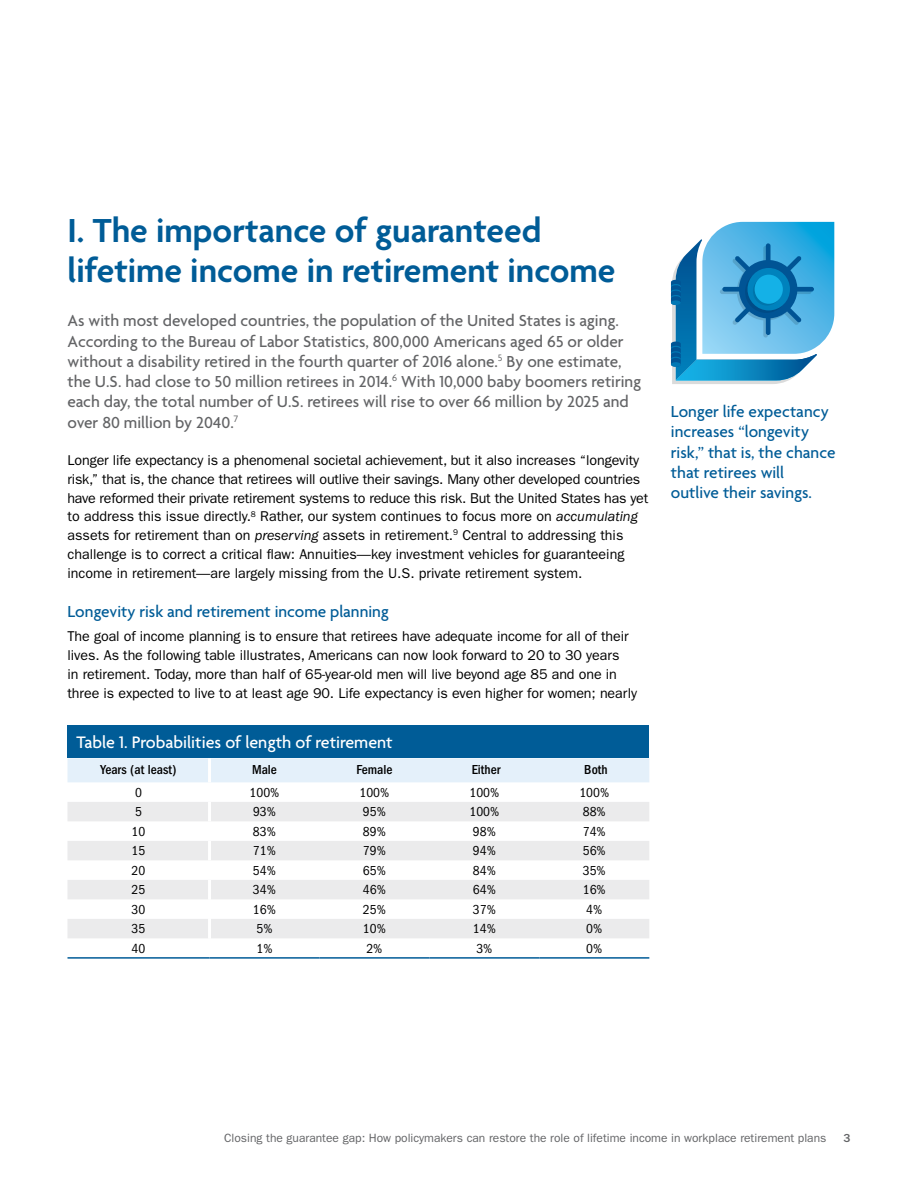
<style>
.page{position:relative;width:918px;height:1188px;background:#fff}
.page>*{position:absolute;margin:0;border:0;box-sizing:border-box;transform-origin:0 0}
.t1{font:600 36px/40.5px "Agenda";color:#005c97}
.t2{font:500 18px "Agenda";color:#fff}
.t3{font:500 17.25px/20.2px "Agenda";color:#636466}
.t4{font:500 17.25px/20.2px "Agenda";color:#005c97}
.t5{font:14.25px/18.8px "ITC Franklin Gothic Std";letter-spacing:-.005em;color:#000}
.t6{font:condensed 13.5px "ITC Franklin Gothic Std";color:#000}
.t7{font:500 condensed 13.5px "ITC Franklin Gothic Std";color:#000}
.t8{font:12px "ITC Franklin Gothic Std";color:#636466}
.t9{font:500 12px "ITC Franklin Gothic Std";color:#636466}
.s1{font-style:italic}
</style>
<div class="page">
<svg style="left:671px;top:221px;width:164px;height:163px"></svg>
<div style="left:671px;top:362px;width:10px;height:5px;background:#0078b5;border-radius:50%"></div>
<div style="left:68px;top:725px;width:581px;height:33px;background:#005c97"></div>
<div style="left:68px;top:758px;width:581px;height:24px;background:#e4f0fa"></div>
<svg style="left:68px;top:802px;width:581px;height:136px;fill:#ebebec"></svg>
<hr style="left:208px;top:758px;width:3px;height:24px;background:#fff">
<hr style="left:208px;top:802px;width:3px;height:19px;background:#fff">
<hr style="left:208px;top:841px;width:3px;height:19px;background:#fff">
<hr style="left:208px;top:880px;width:3px;height:19px;background:#fff">
<hr style="left:208px;top:899px;width:3px;height:20px;background:#fff">
<hr style="left:208px;top:919px;width:3px;height:19px;background:#fff">
<hr style="left:68px;top:957px;width:142px;height:2px;background:#005c97">
<hr style="left:210px;top:957px;width:109px;height:2px;background:#005c97">
<hr style="left:319px;top:957px;width:110px;height:2px;background:#005c97">
<hr style="left:429px;top:957px;width:110px;height:2px;background:#005c97">
<hr style="left:539px;top:957px;width:110px;height:2px;background:#005c97">
<h1 class="t1" style="left:68px;top:212px;width:550px">I. The importance of guaranteed lifetime income in retirement income</h1>
<p class="t3" style="left:67px;top:312px;width:575px">As with most developed countries, the population of the United States is aging.<br>According to the Bureau of Labor Statistics, 800,000 Americans aged 65 or older without a disability retired in the fourth quarter of 2016 alone.<sup>5</sup> By one estimate, the U.S. had close to 50 million retirees in 2014.<sup>6</sup> With 10,000 baby boomers retiring each day, the total number of U.S. retirees will rise to over 66 million by 2025 and over 80 million by 2040.<sup>7</sup></p>
<p class="t5" style="left:67px;top:451px;width:582px">Longer life expectancy is a phenomenal societal achievement, but it also increases “longevity risk,” that is, the chance that retirees will outlive their savings. Many other developed countries have reformed their private retirement systems to reduce this risk. But the United States has yet to address this issue directly.<sup>8</sup> Rather, our system continues to focus more on <span class="s1">accumulating </span>assets for retirement than on <span class="s1">preserving</span> assets in retirement.<sup>9</sup> Central to addressing this challenge is to correct a critical flaw: Annuities—key investment vehicles for guaranteeing income in retirement—are largely missing from the U.S. private retirement system.</p>
<p class="t4" style="left:68px;top:602px;width:323px">Longevity risk and retirement income planning</p>
<p class="t5" style="left:68px;top:627px;width:571px">The goal of income planning is to ensure that retirees have adequate income for all of their lives. As the following table illustrates, Americans can now look forward to 20 to 30 years<br>in retirement. Today, more than half of 65-year-old men will live beyond age 85 and one in three is expected to live to at least age 90. Life expectancy is even higher for women; nearly</p>
<p class="t2" style="left:76px;top:733px;width:318px">Table 1. Probabilities of length of retirement</p>
<p class="t7" style="left:101px;top:762px;width:77px">Years (at least)</p>
<p class="t7" style="left:252px;top:762px;width:26px">Male</p>
<p class="t7" style="left:356px;top:762px;width:38px">Female</p>
<p class="t7" style="left:472px;top:762px;width:30px">Either</p>
<p class="t7" style="left:584px;top:762px;width:25px">Both</p>
<p class="t6" style="left:135px;top:785px;width:8px">0</p>
<p class="t6" style="left:250px;top:785px;width:31px">100%</p>
<p class="t6" style="left:360px;top:785px;width:31px">100%</p>
<p class="t6" style="left:469px;top:785px;width:31px">100%</p>
<p class="t6" style="left:579px;top:785px;width:31px">100%</p>
<p class="t6" style="left:135px;top:804px;width:8px">5</p>
<p class="t6" style="left:253px;top:804px;width:24px">93%</p>
<p class="t6" style="left:363px;top:804px;width:24px">95%</p>
<p class="t6" style="left:469px;top:804px;width:31px">100%</p>
<p class="t6" style="left:583px;top:804px;width:24px">88%</p>
<p class="t6" style="left:132px;top:824px;width:15px">10</p>
<p class="t6" style="left:253px;top:824px;width:24px">83%</p>
<p class="t6" style="left:363px;top:824px;width:24px">89%</p>
<p class="t6" style="left:473px;top:824px;width:24px">98%</p>
<p class="t6" style="left:583px;top:824px;width:24px">74%</p>
<p class="t6" style="left:132px;top:843px;width:15px">15</p>
<p class="t6" style="left:253px;top:843px;width:24px">71%</p>
<p class="t6" style="left:363px;top:843px;width:24px">79%</p>
<p class="t6" style="left:473px;top:843px;width:24px">94%</p>
<p class="t6" style="left:583px;top:843px;width:24px">56%</p>
<p class="t6" style="left:132px;top:863px;width:15px">20</p>
<p class="t6" style="left:253px;top:863px;width:24px">54%</p>
<p class="t6" style="left:363px;top:863px;width:24px">65%</p>
<p class="t6" style="left:473px;top:863px;width:24px">84%</p>
<p class="t6" style="left:583px;top:863px;width:24px">35%</p>
<p class="t6" style="left:132px;top:882px;width:15px">25</p>
<p class="t6" style="left:253px;top:882px;width:24px">34%</p>
<p class="t6" style="left:363px;top:882px;width:24px">46%</p>
<p class="t6" style="left:473px;top:882px;width:24px">64%</p>
<p class="t6" style="left:583px;top:882px;width:24px">16%</p>
<p class="t6" style="left:132px;top:902px;width:15px">30</p>
<p class="t6" style="left:253px;top:902px;width:24px">16%</p>
<p class="t6" style="left:363px;top:902px;width:24px">25%</p>
<p class="t6" style="left:473px;top:902px;width:24px">37%</p>
<p class="t6" style="left:586px;top:902px;width:18px">4%</p>
<p class="t6" style="left:132px;top:921px;width:15px">35</p>
<p class="t6" style="left:256px;top:921px;width:18px">5%</p>
<p class="t6" style="left:363px;top:921px;width:24px">10%</p>
<p class="t6" style="left:473px;top:921px;width:24px">14%</p>
<p class="t6" style="left:586px;top:921px;width:18px">0%</p>
<p class="t6" style="left:132px;top:941px;width:15px">40</p>
<p class="t6" style="left:256px;top:941px;width:18px">1%</p>
<p class="t6" style="left:366px;top:941px;width:18px">2%</p>
<p class="t6" style="left:476px;top:941px;width:18px">3%</p>
<p class="t6" style="left:586px;top:941px;width:18px">0%</p>
<p class="t4" style="left:671px;top:403px;width:166px">Longer life expectancy increases “longevity risk,” that is, the chance that retirees will outlive their savings.</p>
<p class="t8" style="left:224px;top:1131px;width:604px">Closing the guarantee gap: How policymakers can restore the role of lifetime income in workplace retirement plans</p>
<p class="t9" style="left:843px;top:1131px;width:9px">3</p>
</div>
